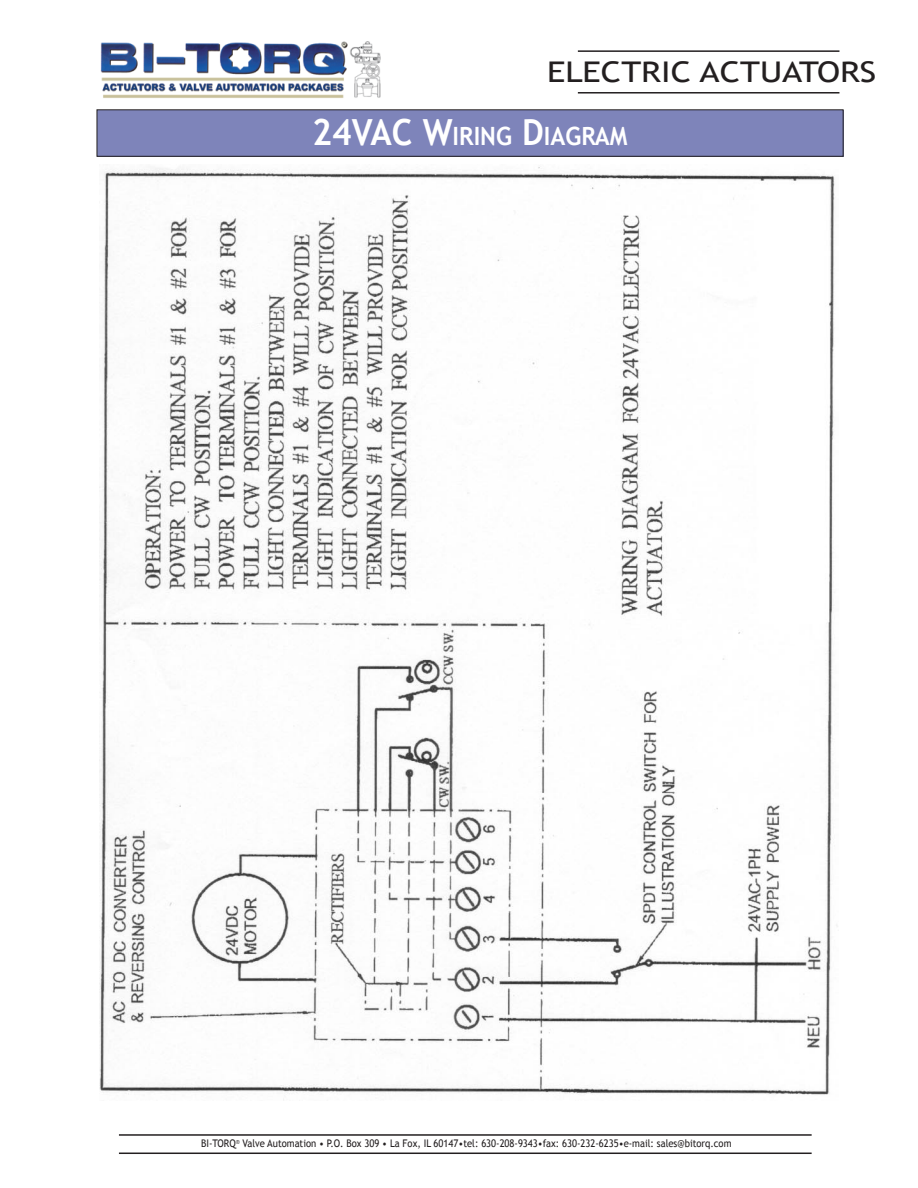
<style>
.page{position:relative;width:918px;height:1188px;background:#fff}
.page>*{position:absolute;margin:0;border:0;box-sizing:border-box;transform-origin:0 0}
.t1{font:28.5px "Trebuchet MS";color:#231f20;scale:1.2 1}
.t2{font:700 25.2px "Trebuchet MS";color:#fff;scale:.94 1}
.t3{font:10.5px "Trebuchet MS";color:#231f20;scale:.9 1}
.s1{font-size:36px}
</style>
<div class="page">
<hr style="left:119px;top:1134px;width:693px;height:2px;background:#231f20">
<hr style="left:119px;top:1153px;width:693px;height:1px;background:#231f20">
<div style="left:97px;top:110px;width:746px;height:46px;background:#7e84ba"></div>
<div style="left:97px;top:109px;width:747px;height:48px;border:1px solid #231f20"></div>
<hr style="left:578px;top:50px;width:261px;height:2px;background:#231f20">
<hr style="left:578px;top:92px;width:261px;height:2px;background:#231f20">
<img style="left:100px;top:41px;width:281px;height:57px">
<img style="left:99px;top:167px;width:739px;height:933px">
<h1 class="t1" style="left:547px;top:55px;width:276px">ELECTRIC ACTUATORS</h1>
<h2 class="t2" style="left:312px;top:120px;width:337px"><span class="s1">24VAC W</span>IRING <span class="s1">D</span>IAGRAM</h2>
<p class="t3" style="left:201px;top:1137px;width:591px">BI-TORQ<sup>®</sup> Valve Automation • P.O. Box 309 • La Fox, IL 60147•tel: 630-208-9343•fax: 630-232-6235•e-mail: sales@bitorq.com</p>
</div>
